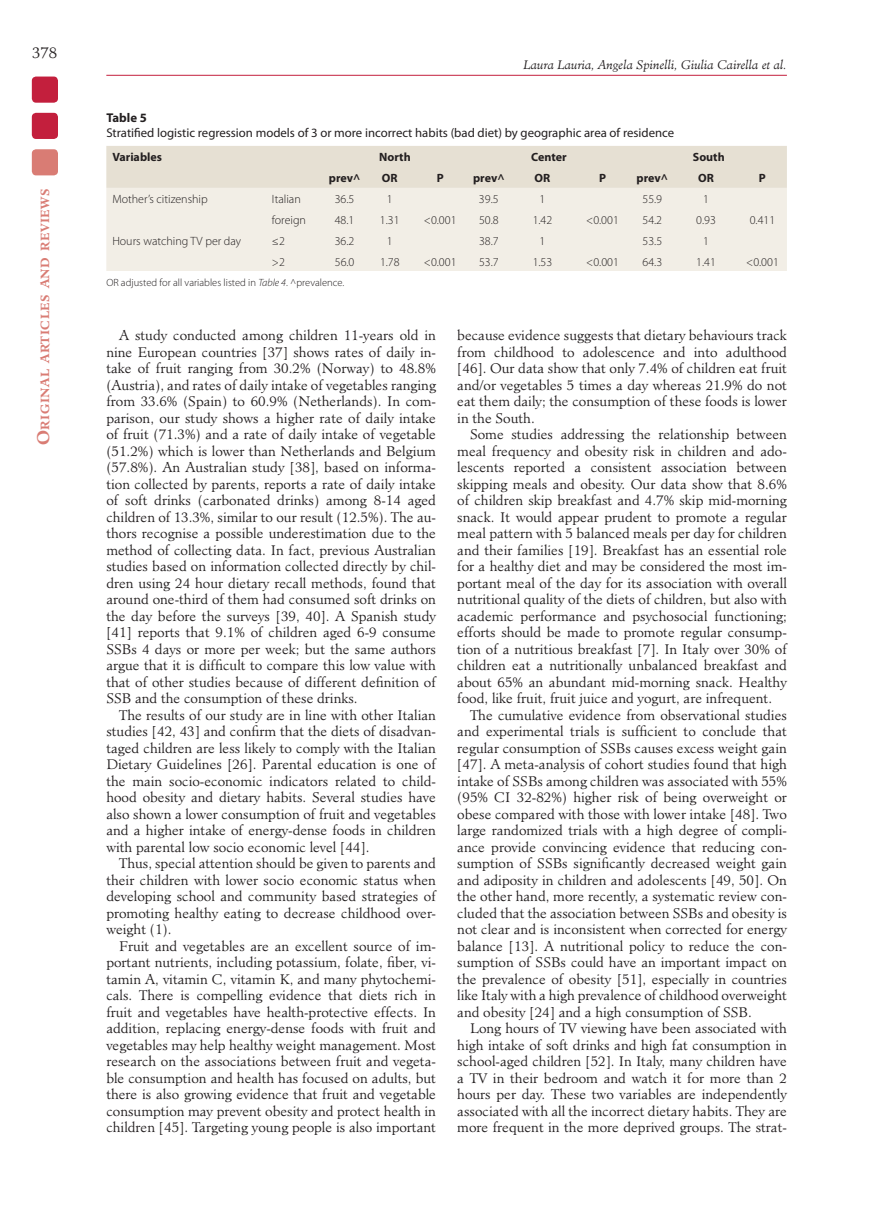
<style>
.page{position:relative;width:872px;height:1212px;background:#fff}
.page>*{position:absolute;margin:0;border:0;box-sizing:border-box;transform-origin:0 0}
.t1{font:300 15px "Minister Std";color:#231f20}
.t2{font:300 13.5px/16.5px "Minister Std";color:#231f20;text-align:justify}
.t3{font:12.75px "Myriad Pro";color:#231f20}
.t4{font:700 12.75px "Myriad Pro";color:#231f20}
.t5{font:300 12px "Myriad Pro";color:#231f20}
.t6{font:700 12px "Myriad Pro";color:#231f20}
.t7{font:italic 300 12px "Minister Std";color:#231f20}
.t8{font:700 11.55px "Minister Std";letter-spacing:.045em;color:#d97c74}
.t9{font:300 10.5px "Myriad Pro";color:#231f20}
.s1{font-size:16.5px}
.s2{font-style:italic}
</style>
<div class="page">
<hr style="left:106px;top:75px;width:681px;height:1px;background:#c31f3d">
<div style="left:32px;top:77px;width:26px;height:26px;background:#c31f3d;border-radius:4px"></div>
<div style="left:32px;top:113px;width:26px;height:26px;background:#c31f3d;border-radius:4px"></div>
<div style="left:32px;top:149px;width:26px;height:26px;background:#d97c74;border-radius:4px"></div>
<div style="left:106px;top:146px;width:681px;height:42px;background:#e6e0d3"></div>
<div style="left:106px;top:188px;width:681px;height:83px;background:#f2eee6"></div>
<p class="t1" style="left:32px;top:44px;width:27px">378</p>
<p class="t8" style="left:38px;top:445px;width:258px;rotate:-90deg"><span class="s1">O</span>riginal articles and reviews</p>
<p class="t7" style="left:523px;top:58px;width:265px">Laura Lauria, Angela Spinelli, Giulia Cairella et al.</p>
<p class="t4" style="left:106px;top:111px;width:42px">Table 5</p>
<p class="t3" style="left:106px;top:126px;width:569px">Stratified logistic regression models of 3 or more incorrect habits (bad diet) by geographic area of residence</p>
<p class="t6" style="left:112px;top:150px;width:51px">Variables</p>
<p class="t6" style="left:379px;top:150px;width:33px">North</p>
<p class="t6" style="left:531px;top:150px;width:37px">Center</p>
<p class="t6" style="left:693px;top:150px;width:33px">South</p>
<p class="t6" style="left:329px;top:171px;width:33px">prev^</p>
<p class="t6" style="left:382px;top:171px;width:17px">OR</p>
<p class="t6" style="left:437px;top:171px;width:8px">P</p>
<p class="t6" style="left:473px;top:171px;width:33px">prev^</p>
<p class="t6" style="left:534px;top:171px;width:17px">OR</p>
<p class="t6" style="left:599px;top:171px;width:8px">P</p>
<p class="t6" style="left:636px;top:171px;width:33px">prev^</p>
<p class="t6" style="left:698px;top:171px;width:17px">OR</p>
<p class="t6" style="left:759px;top:171px;width:8px">P</p>
<p class="t5" style="left:112px;top:192px;width:97px">Mother’s citizenship</p>
<p class="t5" style="left:272px;top:192px;width:30px">Italian</p>
<p class="t5" style="left:335px;top:192px;width:21px">36.5</p>
<p class="t5" style="left:387px;top:192px;width:7px">1</p>
<p class="t5" style="left:479px;top:192px;width:21px">39.5</p>
<p class="t5" style="left:539px;top:192px;width:7px">1</p>
<p class="t5" style="left:642px;top:192px;width:21px">55.9</p>
<p class="t5" style="left:703px;top:192px;width:7px">1</p>
<p class="t5" style="left:272px;top:213px;width:35px">foreign</p>
<p class="t5" style="left:335px;top:213px;width:21px">48.1</p>
<p class="t5" style="left:380px;top:213px;width:21px">1.31</p>
<p class="t5" style="left:424px;top:213px;width:34px">&lt;0.001</p>
<p class="t5" style="left:479px;top:213px;width:21px">50.8</p>
<p class="t5" style="left:532px;top:213px;width:21px">1.42</p>
<p class="t5" style="left:586px;top:213px;width:34px">&lt;0.001</p>
<p class="t5" style="left:642px;top:213px;width:21px">54.2</p>
<p class="t5" style="left:696px;top:213px;width:21px">0.93</p>
<p class="t5" style="left:749px;top:213px;width:27px">0.411</p>
<p class="t5" style="left:112px;top:234px;width:130px">Hours watching TV per day</p>
<p class="t5" style="left:272px;top:234px;width:15px">≤2</p>
<p class="t5" style="left:335px;top:234px;width:21px">36.2</p>
<p class="t5" style="left:387px;top:234px;width:7px">1</p>
<p class="t5" style="left:479px;top:234px;width:21px">38.7</p>
<p class="t5" style="left:539px;top:234px;width:7px">1</p>
<p class="t5" style="left:642px;top:234px;width:21px">53.5</p>
<p class="t5" style="left:703px;top:234px;width:7px">1</p>
<p class="t5" style="left:272px;top:255px;width:15px">&gt;2</p>
<p class="t5" style="left:335px;top:255px;width:21px">56.0</p>
<p class="t5" style="left:380px;top:255px;width:21px">1.78</p>
<p class="t5" style="left:424px;top:255px;width:34px">&lt;0.001</p>
<p class="t5" style="left:479px;top:255px;width:21px">53.7</p>
<p class="t5" style="left:532px;top:255px;width:21px">1.53</p>
<p class="t5" style="left:586px;top:255px;width:34px">&lt;0.001</p>
<p class="t5" style="left:642px;top:255px;width:21px">64.3</p>
<p class="t5" style="left:696px;top:255px;width:21px">1.41</p>
<p class="t5" style="left:746px;top:255px;width:34px">&lt;0.001</p>
<p class="t9" style="left:106px;top:277px;width:239px">OR adjusted for all variables listed in <span class="s2">Table 4</span>. ^prevalence.</p>
<p class="t2" style="left:106px;top:327px;width:331px;text-indent:13px">A study conducted among children 11-years old in nine European countries [37] shows rates of daily in&shy;take of fruit ranging from 30.2% (Norway) to 48.8% (Austria), and rates of daily intake of vegetables ranging from 33.6% (Spain) to 60.9% (Netherlands). In com&shy;parison, our study shows a higher rate of daily intake of fruit (71.3%) and a rate of daily intake of vegetable (51.2%) which is lower than Netherlands and Belgium (57.8%). An Australian study [38], based on informa&shy;tion collected by parents, reports a rate of daily intake of soft drinks (carbonated drinks) among 8-14 aged children of 13.3%, similar to our result (12.5%). The au&shy;thors recognise a possible underestimation due to the method of collecting data. In fact, previous Australian studies based on information collected directly by chil&shy;dren using 24 hour dietary recall methods, found that around one-third of them had consumed soft drinks on the day before the surveys [39, 40]. A Spanish study [41] reports that 9.1% of children aged 6-9 consume SSBs 4 days or more per week; but the same authors argue that it is difficult to compare this low value with that of other studies because of different definition of SSB and the consumption of these drinks.</p>
<p class="t2" style="left:106px;top:707px;width:331px;text-indent:13px">The results of our study are in line with other Italian studies [42, 43] and confirm that the diets of disadvan&shy;taged children are less likely to comply with the Italian Dietary Guidelines [26]. Parental education is one of the main socio-economic indicators related to child&shy;hood obesity and dietary habits. Several studies have also shown a lower consumption of fruit and vegetables and a higher intake of energy-dense foods in children with parental low socio economic level [44].</p>
<p class="t2" style="left:106px;top:855px;width:331px;text-indent:13px">Thus, special attention should be given to parents and their children with lower socio economic status when developing school and community based strategies of promoting healthy eating to decrease childhood over&shy;weight (1).</p>
<p class="t2" style="left:106px;top:938px;width:331px;text-indent:13px">Fruit and vegetables are an excellent source of im&shy;portant nutrients, including potassium, folate, fiber, vi&shy;tamin A, vitamin C, vitamin K, and many phytochemi&shy;cals. There is compelling evidence that diets rich in fruit and vegetables have health-protective effects. In addition, replacing energy-dense foods with fruit and vegetables may help healthy weight management. Most research on the associations between fruit and vegeta&shy;ble consumption and health has focused on adults, but there is also growing evidence that fruit and vegetable consumption may prevent obesity and protect health in children [45]. Targeting young people is also important</p>
<p class="t2" style="left:457px;top:327px;width:331px">because evidence suggests that dietary behaviours track from childhood to adolescence and into adulthood [46]. Our data show that only 7.4% of children eat fruit and/or vegetables 5 times a day whereas 21.9% do not eat them daily; the consumption of these foods is lower in the South.</p>
<p class="t2" style="left:457px;top:426px;width:331px;text-indent:13px">Some studies addressing the relationship between meal frequency and obesity risk in children and ado&shy;lescents reported a consistent association between skipping meals and obesity. Our data show that 8.6% of children skip breakfast and 4.7% skip mid-morning snack. It would appear prudent to promote a regular meal pattern with 5 balanced meals per day for children and their families [19]. Breakfast has an essential role for a healthy diet and may be considered the most im&shy;portant meal of the day for its association with overall nutritional quality of the diets of children, but also with academic performance and psychosocial functioning; efforts should be made to promote regular consump&shy;tion of a nutritious breakfast [7]. In Italy over 30% of children eat a nutritionally unbalanced breakfast and about 65% an abundant mid-morning snack. Healthy food, like fruit, fruit juice and yogurt, are infrequent.</p>
<p class="t2" style="left:457px;top:707px;width:331px;text-indent:13px">The cumulative evidence from observational studies and experimental trials is sufficient to conclude that regular consumption of SSBs causes excess weight gain [47]. A meta-analysis of cohort studies found that high intake of SSBs among children was associated with 55% (95% CI 32-82%) higher risk of being overweight or obese compared with those with lower intake [48]. Two large randomized trials with a high degree of compli&shy;ance provide convincing evidence that reducing con&shy;sumption of SSBs significantly decreased weight gain and adiposity in children and adolescents [49, 50]. On the other hand, more recently, a systematic review con&shy;cluded that the association between SSBs and obesity is not clear and is inconsistent when corrected for energy balance [13]. A nutritional policy to reduce the con&shy;sumption of SSBs could have an important impact on the prevalence of obesity [51], especially in countries like Italy with a high prevalence of childhood overweight and obesity [24] and a high consumption of SSB.</p>
<p class="t2" style="left:457px;top:1020px;width:331px;text-indent:13px">Long hours of TV viewing have been associated with high intake of soft drinks and high fat consumption in school-aged children [52]. In Italy, many children have a TV in their bedroom and watch it for more than 2 hours per day. These two variables are independently associated with all the incorrect dietary habits. They are more frequent in the more deprived groups. The strat-</p>
</div>
